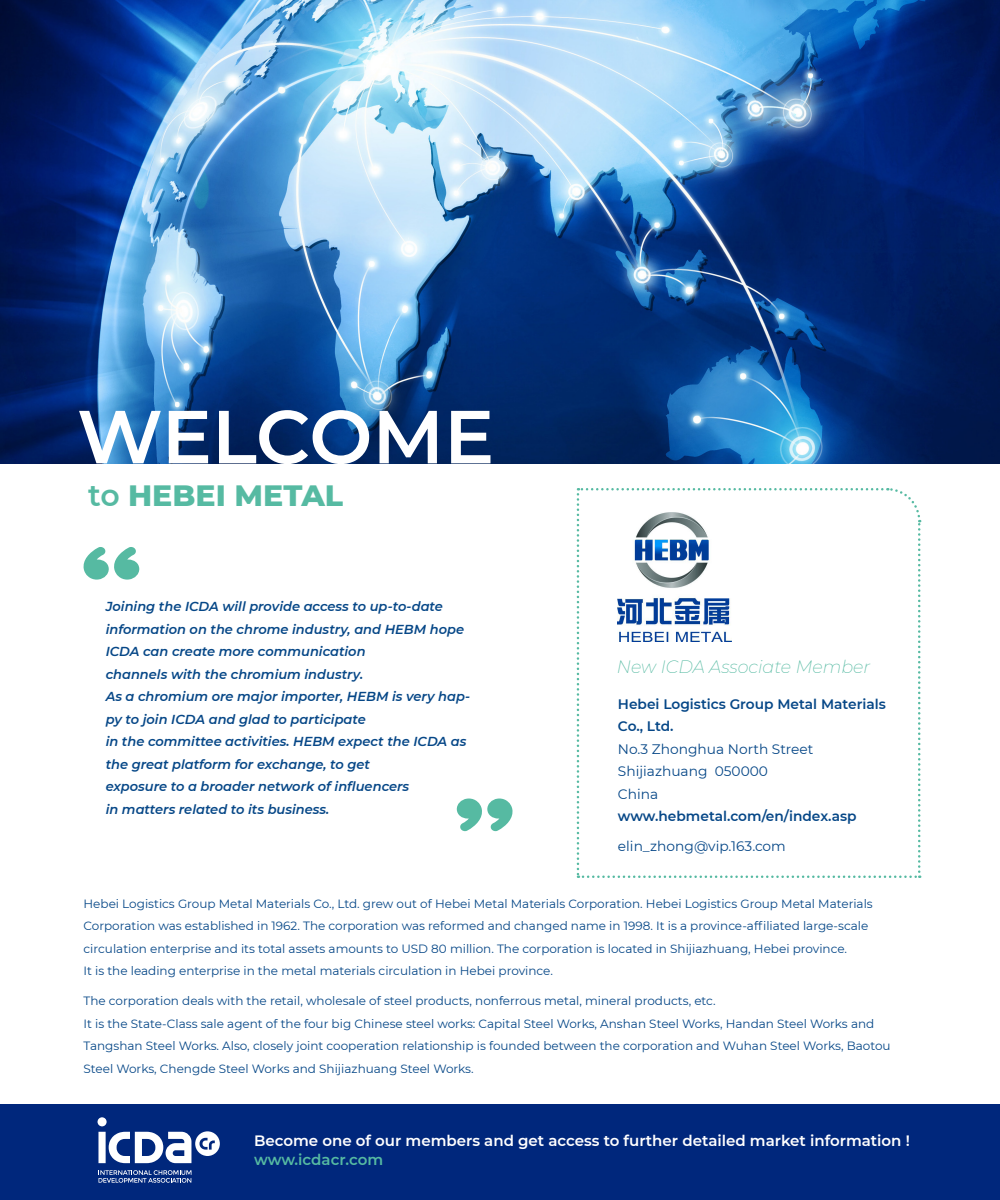
<style>
.page{position:relative;width:1000px;height:1200px;background:#fff}
.page>*{position:absolute;margin:0;border:0;box-sizing:border-box;transform-origin:0 0}
.t1{font:600 75px "Montserrat";letter-spacing:-.005em;color:#fff}
.t2{font:800 30px "Montserrat";color:#56baa2}
.t3{font:italic 200 17.5px "Montserrat";color:#56baa2}
.t4{font:600 15px "Montserrat";color:#fff}
.t5{font:600 15px "Montserrat";color:#56baa2}
.t6{font:600 13.8px/22.5px "Montserrat";color:#064787}
.t7{font:13.8px "Montserrat";color:#064787}
.t8{font:italic 600 13px/22.5px "Montserrat";color:#064787}
.t9{font:12px/22.5px "Montserrat";color:#064787}
.s1{font-weight:600}
.s2{font-weight:400}
</style>
<div class="page">
<div style="left:0;top:1104px;width:1000px;height:96px;background:#00277c"></div>
<img style="left:0;top:0;width:1000px;height:463px">
<div style="left:98px;top:1117px;width:9px;height:9px;background:#fff;border-radius:50%"></div>
<div style="left:98px;top:1132px;width:8px;height:31px;background:#fff"></div>
<svg style="left:99px;top:1170px;width:92px;height:13px"></svg>
<svg style="left:109px;top:1131px;width:111px;height:32px"></svg>
<svg style="left:457px;top:799px;width:56px;height:32px"></svg>
<svg style="left:83px;top:547px;width:56px;height:33px"></svg>
<svg style="left:577px;top:488px;width:345px;height:390px"></svg>
<img style="left:617px;top:512px;width:114px;height:129px">
<p class="t1" style="left:77px;top:384px;width:419px">WELCOME</p>
<p class="t2" style="left:88px;top:474px;width:256px"><span class="s1">to</span> HEBEI METAL</p>
<p class="t8" style="left:106px;top:595px;width:360px">Joining the ICDA will provide access to up-to-date information on the chrome industry, and HEBM hope<br>ICDA can create more communication</p>
<p class="t8" style="left:106px;top:662px;width:259px">channels with the chromium industry.</p>
<p class="t8" style="left:106px;top:685px;width:366px">As a chromium ore major importer, HEBM is very hap&shy;py to join ICDA and glad to participate</p>
<p class="t8" style="left:106px;top:730px;width:362px">in the committee activities. HEBM expect the ICDA as the great platform for exchange, to get</p>
<p class="t8" style="left:106px;top:775px;width:305px">exposure to a broader network of influencers</p>
<p class="t8" style="left:106px;top:797px;width:225px">in matters related to its business.</p>
<p class="t3" style="left:617px;top:655px;width:255px">New ICDA Associate Member</p>
<p class="t6" style="left:618px;top:692px;width:269px">Hebei Logistics Group Metal Materials<br>Co., Ltd.</p>
<p class="t7" style="left:618px;top:739px;width:197px">No.3 Zhonghua North Street</p>
<p class="t7" style="left:618px;top:762px;width:152px">Shijiazhuang 050000</p>
<p class="t7" style="left:618px;top:784px;width:42px">China</p>
<p class="t6" style="left:618px;top:801px;width:240px;line-height:30px">www.hebmetal.com/en/index.asp <span class="s2">elin_zhong@vip.163.com</span></p>
<p class="t9" style="left:84px;top:892px;width:791px">Hebei Logistics Group Metal Materials Co., Ltd. grew out of Hebei Metal Materials Corporation. Hebei Logistics Group Metal Materials</p>
<p class="t9" style="left:84px;top:914px;width:786px">Corporation was established in 1962. The corporation was reformed and changed name in 1998. It is a province-affiliated large-scale</p>
<p class="t9" style="left:84px;top:937px;width:765px">circulation enterprise and its total assets amounts to USD 80 million. The corporation is located in Shijiazhuang, Hebei province.</p>
<p class="t9" style="left:84px;top:959px;width:471px">It is the leading enterprise in the metal materials circulation in Hebei province.</p>
<p class="t9" style="left:84px;top:989px;width:634px">The corporation deals with the retail, wholesale of steel products, nonferrous metal, mineral products, etc.</p>
<p class="t9" style="left:84px;top:1012px;width:809px">It is the State-Class sale agent of the four big Chinese steel works: Capital Steel Works, Anshan Steel Works, Handan Steel Works and<br>Tangshan Steel Works. Also, closely joint cooperation relationship is founded between the corporation and Wuhan Steel Works, Baotou<br>Steel Works, Chengde Steel Works and Shijiazhuang Steel Works.</p>
<p class="t4" style="left:254px;top:1130px;width:657px">Become one of our members and get access to further detailed market information !</p>
<p class="t5" style="left:254px;top:1149px;width:131px">www.icdacr.com</p>
</div>
